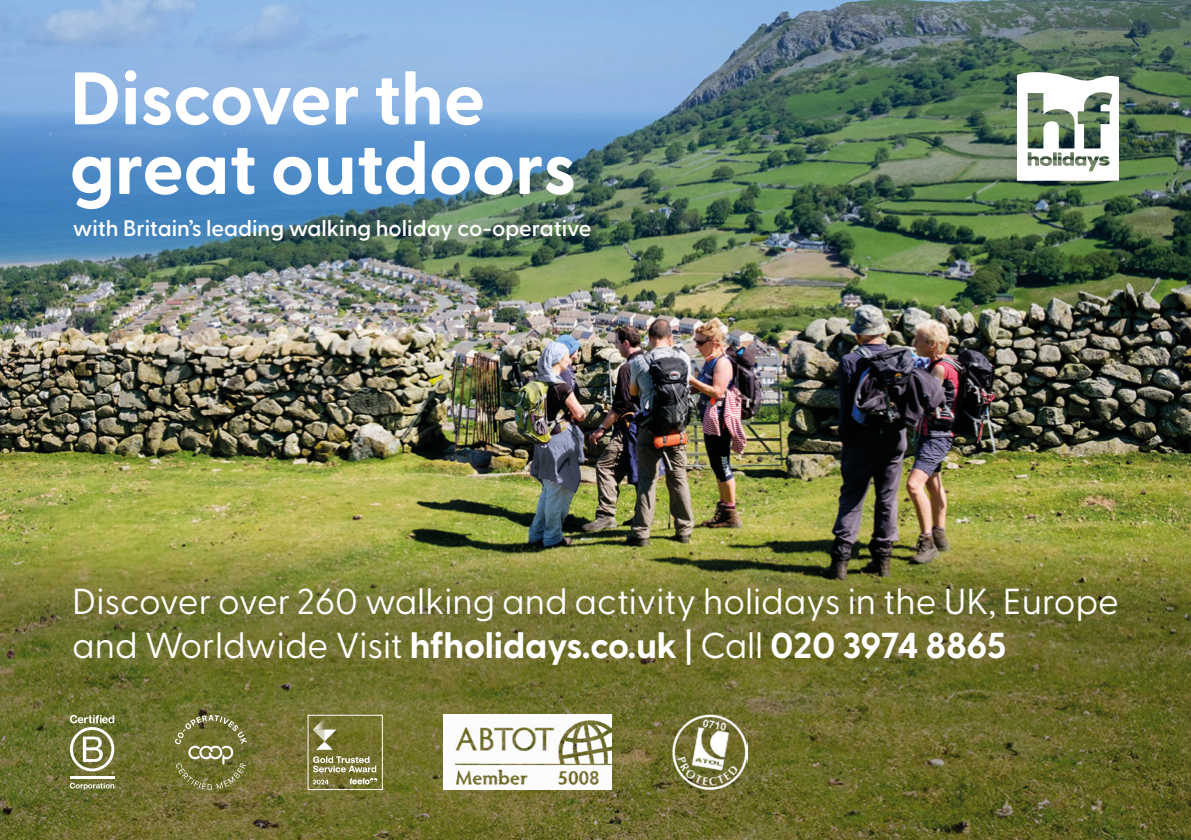
<style>
.page{position:relative;width:1191px;height:840px;background:#fff}
.page>*{position:absolute;margin:0;border:0;box-sizing:border-box;transform-origin:0 0}
.t1{font:700 74px/69.6px "Greycliff CF";color:#fff}
.t2{font:36px/44px "Greycliff CF";color:#fff}
.t3{font:600 22.4px "Greycliff CF";color:#fff}
.s1{font-weight:700}
.s2{font-weight:500}
</style>
<div class="page">
<img style="left:0;top:333px;width:1191px;height:104px">
<img style="left:0;top:0;width:1191px;height:333px">
<img style="left:0;top:437px;width:1191px;height:402px">
<svg style="left:1017px;top:72px;width:102px;height:109px"></svg>
<img style="left:443px;top:714px;width:168px;height:75px">
<img style="left:672px;top:714px;width:75px;height:75px">
<hr style="left:70px;top:775px;width:44px;height:3px;background:#fff">
<svg style="left:70px;top:714px;width:44px;height:59px"></svg>
<svg style="left:70px;top:782px;width:44px;height:7px"></svg>
<svg style="left:175px;top:714px;width:72px;height:75px;background:#7e7e44"></svg>
<svg style="left:313px;top:755px;width:63px;height:16px"></svg>
<svg style="left:313px;top:779px;width:16px;height:5px"></svg>
<svg style="left:350px;top:777px;width:27px;height:7px"></svg>
<svg style="left:313px;top:717px;width:23px;height:32px"></svg>
<h1 class="t1" style="left:70px;top:60px;width:508px">Discover the great outdoors</h1>
<p class="t3" style="left:73px;top:211px;width:520px">with Britain’s leading walking holiday co-operative</p>
<p class="t2" style="left:72px;top:576px;width:1048px">Discover over 260 walking and activity holidays in the UK, Europe and Worldwide Visit <span class="s1">hfholidays.co.uk</span> <span class="s2">|</span> Call <span class="s1">020 3974 8865</span></p>
</div>
